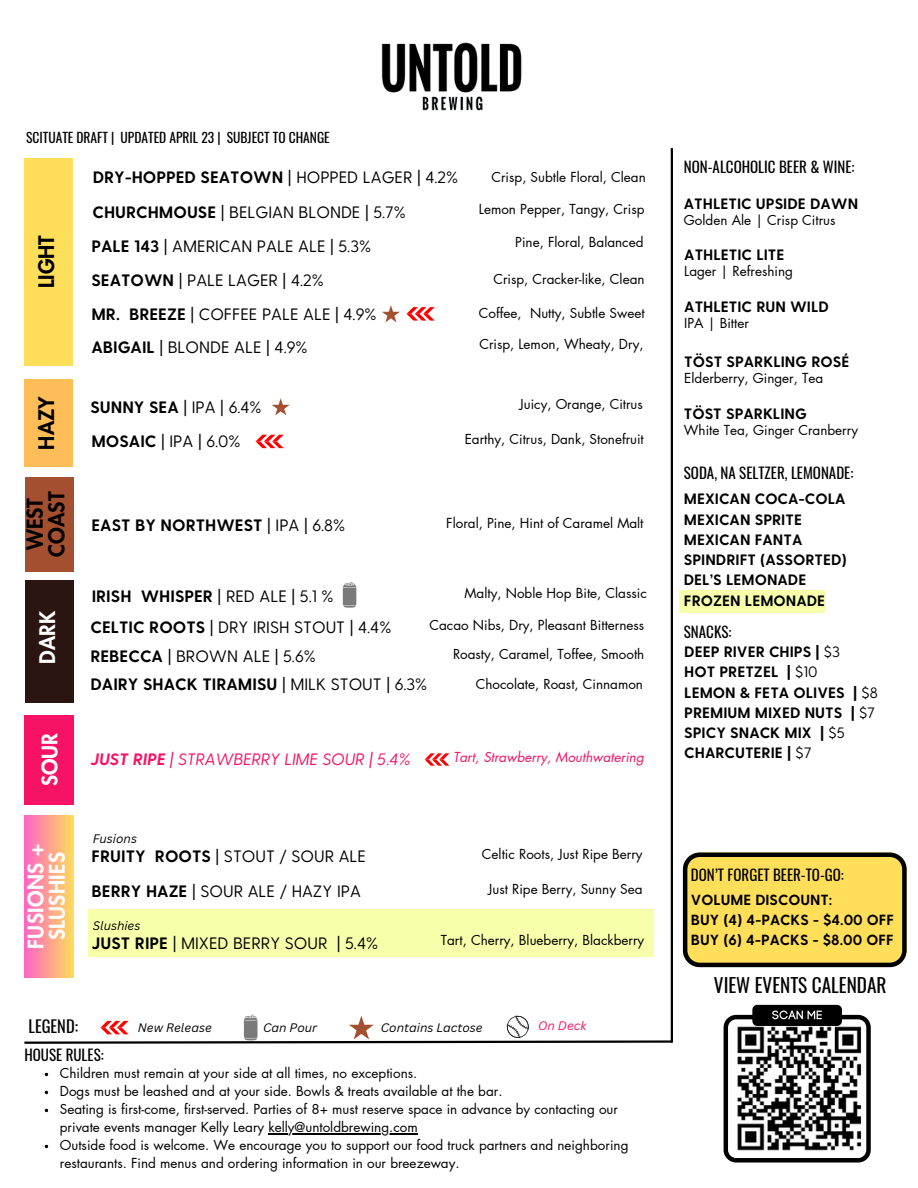
<style>
.page{position:relative;width:918px;height:1188px;background:#fff}
.page>*{position:absolute;margin:0;border:0;box-sizing:border-box;transform-origin:0 0}
.t1{font:800 21.45px/21.8px "Futura LT Pro";color:#000}
.t2{font:800 21px/21.3px "Futura LT Pro";letter-spacing:.02em;color:#fff;text-align:center}
.t3{font:800 21px "Futura LT Pro";color:#000}
.t4{font:19.2px "Oswald";color:#000}
.t5{font:16.5px "Greycliff CF";color:#000}
.t6{font:700 16.5px "Greycliff CF";color:#000}
.t7{font:italic 16.5px "Greycliff CF";color:#f61264}
.t8{font:16.5px "Oswald";color:#000}
.t9{font:700 15px/20.2px "Greycliff CF";color:#000}
.t10{font:15px "Oswald";color:#000}
.t11{font:700 14.7px/20.2px "Greycliff CF";color:#000}
.t12{font:13.5px/18px "Futura LT Pro";color:#000}
.t13{font:13.5px "Oswald";color:#000}
.t14{font:italic 13.5px "Futura LT Pro";color:#f61264}
.t15{font:italic 12px "Canva Sans";color:#000}
.t16{font:italic 12px "Canva Sans";color:#f61264}
.s1{font-weight:400}
.s2{font-weight:700}
</style>
<div class="page">
<img style="left:381px;top:42px;width:141px;height:69px">
<div style="left:24px;top:379px;width:49px;height:88px;background:#ffbd59"></div>
<div style="left:25px;top:580px;width:48px;height:123px;background:#2b1511"></div>
<div style="left:24px;top:158px;width:49px;height:207px;background:#ffde59"></div>
<hr style="left:671px;top:148px;width:2px;height:895px;background:#000">
<div style="left:24px;top:715px;width:50px;height:90px;background:#f61264"></div>
<svg style="left:683px;top:853px;width:224px;height:114px;background:#e4c650"></svg>
<div style="left:25px;top:815px;width:48px;height:163px;background:linear-gradient(to right,#ff66c4,#ffd85e)"></div>
<div style="left:752px;top:1005px;width:90px;height:21px;background:#000;border-radius:5px"></div>
<svg style="left:724px;top:1010px;width:147px;height:153px"></svg>
<svg style="left:343px;top:582px;width:13px;height:26px"></svg>
<div style="left:88px;top:909px;width:565px;height:47px;background:#f8ffab"></div>
<div style="left:680px;top:590px;width:145px;height:23px;background:#f8ffab"></div>
<div style="left:25px;top:477px;width:48px;height:94px;background:#a44f30"></div>
<hr style="left:268px;top:1134px;width:150px;height:1px;background:#000">
<svg style="left:272px;top:398px;width:18px;height:17px"></svg>
<svg style="left:256px;top:435px;width:28px;height:13px"></svg>
<svg style="left:407px;top:307px;width:28px;height:14px"></svg>
<svg style="left:382px;top:305px;width:18px;height:17px"></svg>
<svg style="left:425px;top:753px;width:24px;height:13px"></svg>
<svg style="left:24px;top:1015px;width:649px;height:29px"></svg>
<p class="t13" style="left:26px;top:127px;width:305px">SCITUATE DRAFT | UPDATED APRIL 23 | SUBJECT TO CHANGE</p>
<h3 class="t6" style="left:93px;top:167px;width:367px">DRY-HOPPED SEATOWN <span class="s1">| HOPPED LAGER | 4.2%</span></h3>
<p class="t12" style="left:491px;top:168px;width:156px">Crisp, Subtle Floral, Clean</p>
<h4 class="t3" style="left:37px;top:288px;width:54px;rotate:-90deg">LIGHT</h4>
<h1 class="t3" style="left:37px;top:450px;width:55px;rotate:-90deg">HAZY</h1>
<p class="t1" style="left:25px;top:557px;width:66px;rotate:-90deg">WEST<br>COAST</p>
<h6 class="t2" style="left:38px;top:664px;width:54px;rotate:-90deg">DARK</h6>
<h1 class="t2" style="left:40px;top:786px;width:55px;rotate:-90deg">SOUR</h1>
<h3 class="t5" style="left:92px;top:201px;width:315px"><span class="s2">CHURCHMOUSE</span> | BELGIAN BLONDE | 5.7%</h3>
<p class="t12" style="left:479px;top:201px;width:167px">Lemon Pepper, Tangy, Crisp</p>
<p class="t5" style="left:91px;top:235px;width:281px"><span class="s2">PALE 143</span> | AMERICAN PALE ALE | 5.3%</p>
<h4 class="t12" style="left:515px;top:233px;width:130px">Pine, Floral, Balanced</h4>
<h3 class="t5" style="left:91px;top:269px;width:234px"><span class="s2">SEATOWN</span> | PALE LAGER | 4.2%</h3>
<p class="t12" style="left:493px;top:271px;width:153px">Crisp, Cracker-like, Clean</p>
<h3 class="t5" style="left:91px;top:303px;width:287px"><span class="s2">MR. BREEZE</span> | COFFEE PALE ALE | 4.9%</h3>
<p class="t12" style="left:479px;top:305px;width:167px">Coffee, Nutty, Subtle Sweet</p>
<h3 class="t5" style="left:91px;top:337px;width:218px"><span class="s2">ABIGAIL</span> | BLONDE ALE | 4.9%</h3>
<p class="t12" style="left:479px;top:335px;width:166px">Crisp, Lemon, Wheaty, Dry,</p>
<h4 class="t5" style="left:90px;top:396px;width:173px"><span class="s2">SUNNY SEA</span> | IPA | 6.4%</h4>
<p class="t12" style="left:520px;top:396px;width:125px">Juicy, Orange, Citrus</p>
<p class="t5" style="left:91px;top:431px;width:151px"><span class="s2">MOSAIC</span> | IPA | 6.0%</p>
<p class="t12" style="left:465px;top:431px;width:181px">Earthy, Citrus, Dank, Stonefruit</p>
<p class="t6" style="left:91px;top:514px;width:255px">EAST BY NORTHWEST <span class="s1">| IPA | 6.8%</span></p>
<h4 class="t12" style="left:446px;top:514px;width:199px">Floral, Pine, Hint of Caramel Malt</h4>
<p class="t6" style="left:92px;top:585px;width:243px">IRISH WHISPER <span class="s1">| RED ALE | 5.1 %</span></p>
<p class="t12" style="left:465px;top:585px;width:184px">Malty, Noble Hop Bite, Classic</p>
<h4 class="t5" style="left:90px;top:617px;width:302px"><span class="s2">CELTIC ROOTS</span> | DRY IRISH STOUT | 4.4%</h4>
<p class="t12" style="left:429px;top:617px;width:216px">Cacao Nibs, Dry, Pleasant Bitterness</p>
<p class="t5" style="left:90px;top:645px;width:227px"><span class="s2">REBECCA</span> | BROWN ALE | 5.6%</p>
<h4 class="t12" style="left:453px;top:645px;width:193px">Roasty, Caramel, Toffee, Smooth</h4>
<h4 class="t6" style="left:90px;top:674px;width:338px">DAIRY SHACK TIRAMISU <span class="s1">| MILK STOUT | 6.3%</span></h4>
<p class="t12" style="left:476px;top:675px;width:169px">Chocolate, Roast, Cinnamon</p>
<h4 class="t7" style="left:91px;top:749px;width:321px"><span class="s2">JUST RIPE</span> | STRAWBERRY LIME SOUR | 5.4%</h4>
<p class="t14" style="left:453px;top:751px;width:192px">Tart, Strawberry, Mouthwatering</p>
<p class="t15" style="left:93px;top:830px;width:46px">Fusions</p>
<h4 class="t2" style="left:26px;top:949px;width:106px;rotate:-90deg">FUSIONS +<br>SLUSHIES</h4>
<p class="t5" style="left:92px;top:845px;width:276px"><span class="s2">FRUITY ROOTS</span> | STOUT / SOUR ALE</p>
<h4 class="t12" style="left:482px;top:845px;width:162px">Celtic Roots, Just Ripe Berry</h4>
<p class="t12" style="left:488px;top:880px;width:156px">Just Ripe Berry, Sunny Sea</p>
<p class="t5" style="left:92px;top:880px;width:271px"><span class="s2">BERRY HAZE</span> | SOUR ALE / HAZY IPA</p>
<p class="t15" style="left:93px;top:917px;width:49px">Slushies</p>
<p class="t5" style="left:92px;top:932px;width:288px"><span class="s2">JUST RIPE</span> | MIXED BERRY SOUR | 5.4%</p>
<p class="t12" style="left:441px;top:932px;width:205px">Tart, Cherry, Blueberry, Blackberry</p>
<h4 class="t8" style="left:29px;top:1014px;width:51px">LEGEND:</h4>
<h1 class="t10" style="left:24px;top:1043px;width:81px">HOUSE RULES:</h1>
<p class="t15" style="left:138px;top:1019px;width:76px">New Release</p>
<p class="t15" style="left:263px;top:1019px;width:56px">Can Pour</p>
<h4 class="t15" style="left:381px;top:1019px;width:103px">Contains Lactose</h4>
<h4 class="t16" style="left:538px;top:1018px;width:50px">On Deck</h4>
<p class="t12" style="left:60px;top:1065px;width:359px">Children must remain at your side at all times, no exceptions.</p>
<p class="t12" style="left:60px;top:1083px;width:444px">Dogs must be leashed and at your side. Bowls &amp; treats available at the bar.</p>
<h4 class="t12" style="left:60px;top:1101px;width:560px">Seating is first-come, first-served. Parties of 8+ must reserve space in advance by contacting our private events manager Kelly Leary kelly@untoldbrewing.com</h4>
<p class="t12" style="left:60px;top:1137px;width:570px">Outside food is welcome. We encourage you to support our food truck partners and neighboring restaurants. Find menus and ordering information in our breezeway.</p>
<h4 class="t10" style="left:684px;top:155px;width:172px">NON-ALCOHOLIC BEER &amp; WINE:</h4>
<p class="t9" style="left:684px;top:192px;width:176px">ATHLETIC UPSIDE DAWN</p>
<p class="t12" style="left:684px;top:212px;width:153px">Golden Ale | Crisp Citrus</p>
<p class="t9" style="left:684px;top:244px;width:102px">ATHLETIC LITE</p>
<h4 class="t12" style="left:684px;top:263px;width:110px">Lager | Refreshing</h4>
<h4 class="t9" style="left:684px;top:296px;width:146px">ATHLETIC RUN WILD</h4>
<p class="t12" style="left:684px;top:315px;width:66px">IPA | Bitter</p>
<h4 class="t9" style="left:684px;top:351px;width:167px">TÖST SPARKLING ROSÉ</h4>
<h1 class="t12" style="left:684px;top:370px;width:141px">Elderberry, Ginger, Tea</h1>
<h1 class="t9" style="left:684px;top:403px;width:124px">TÖST SPARKLING</h1>
<p class="t12" style="left:684px;top:422px;width:176px">White Tea, Ginger Cranberry</p>
<p class="t10" style="left:684px;top:462px;width:171px">SODA, NA SELTZER, LEMONADE:</p>
<h4 class="t9" style="left:684px;top:488px;width:164px">MEXICAN COCA-COLA<br>MEXICAN SPRITE<br>MEXICAN FANTA<br>SPINDRIFT (ASSORTED)<br>DEL’S LEMONADE<br>FROZEN LEMONADE</h4>
<p class="t10" style="left:684px;top:620px;width:49px">SNACKS:</p>
<h4 class="t9" style="left:684px;top:641px;width:195px">DEEP RIVER CHIPS | <span class="s1">$3<br></span>HOT PRETZEL | <span class="s1">$10<br></span>LEMON &amp; FETA OLIVES | <span class="s1">$8<br></span>PREMIUM MIXED NUTS | <span class="s1">$7<br></span>SPICY SNACK MIX | <span class="s1">$5<br></span>CHARCUTERIE | <span class="s1">$7</span></h4>
<p class="t10" style="left:691px;top:864px;width:154px">DON’T FORGET BEER-TO-GO:</p>
<h1 class="t11" style="left:691px;top:888px;width:205px">VOLUME DISCOUNT:<br>BUY (4) 4-PACKS - $4.00 OFF<br>BUY (6) 4-PACKS - $8.00 OFF</h1>
<h4 class="t4" style="left:714px;top:970px;width:174px">VIEW EVENTS CALENDAR</h4>
</div>
